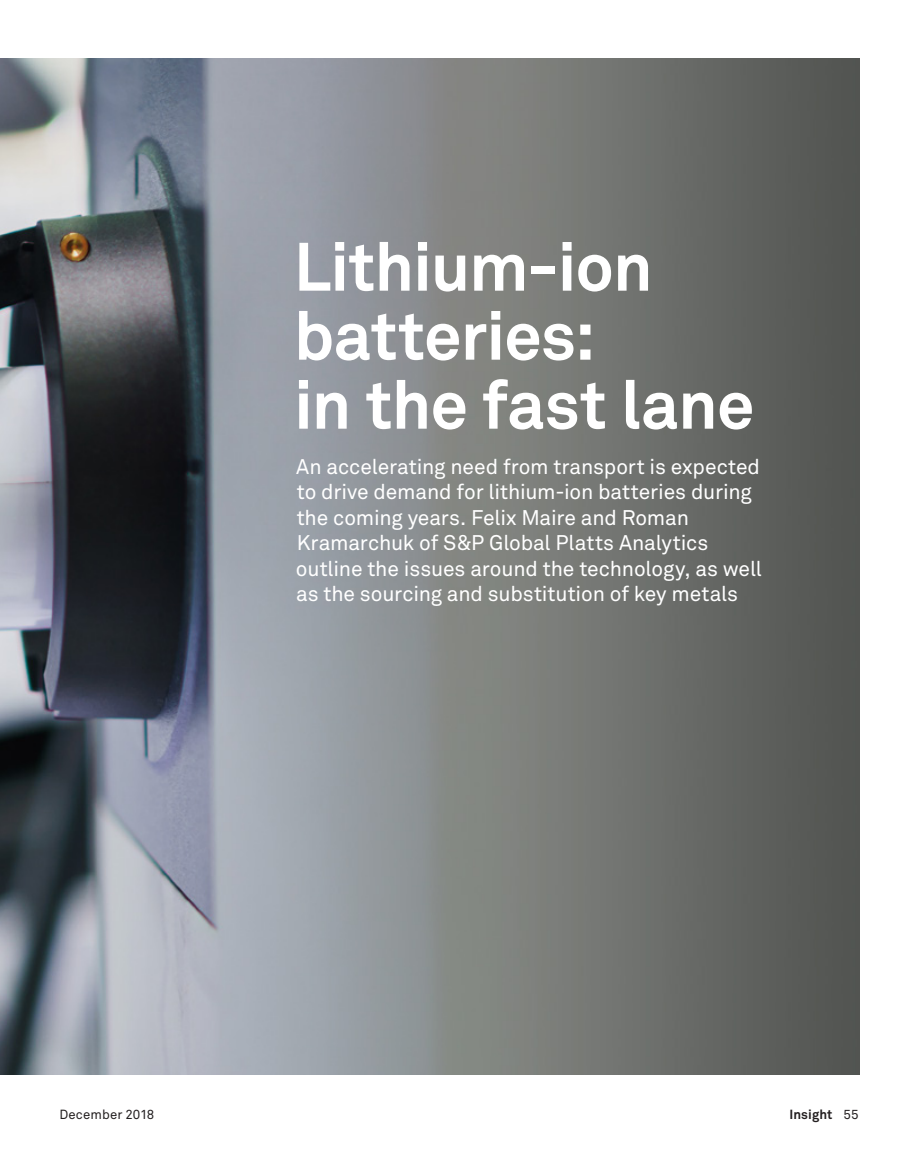
<style>
.page{position:relative;width:918px;height:1168px;background:#fff}
.page>*{position:absolute;margin:0;border:0;box-sizing:border-box;transform-origin:0 0}
.t1{font:700 67.5px/69px "Akkurat Pro";letter-spacing:-.015em;color:#fff}
.t2{font:21px/25.5px "Akkurat Pro";letter-spacing:-.01em;color:#fff}
.t3{font:13.2px "Akkurat Pro";letter-spacing:.01em;color:#231f20}
.t4{font:700 13.2px "Akkurat Pro";letter-spacing:.005em;color:#231f20}
.s1{font-weight:400}
</style>
<div class="page">
<img style="left:0;top:59px;width:860px;height:1015px">
<h1 class="t1" style="left:294px;top:232px;width:462px">Lithium-ion batteries:<br>in the fast lane</h1>
<p class="t2" style="left:296px;top:454px;width:468px">An accelerating need from transport is expected to drive demand for lithium-ion batteries during the coming years. Felix Maire and Roman Kramarchuk of S&amp;P Global Platts Analytics outline the issues around the technology, as well as the sourcing and substitution of key metals</p>
<p class="t3" style="left:59px;top:1106px;width:97px">December 2018</p>
<p class="t4" style="left:790px;top:1106px;width:71px">Insight <span class="s1">55</span></p>
</div>
